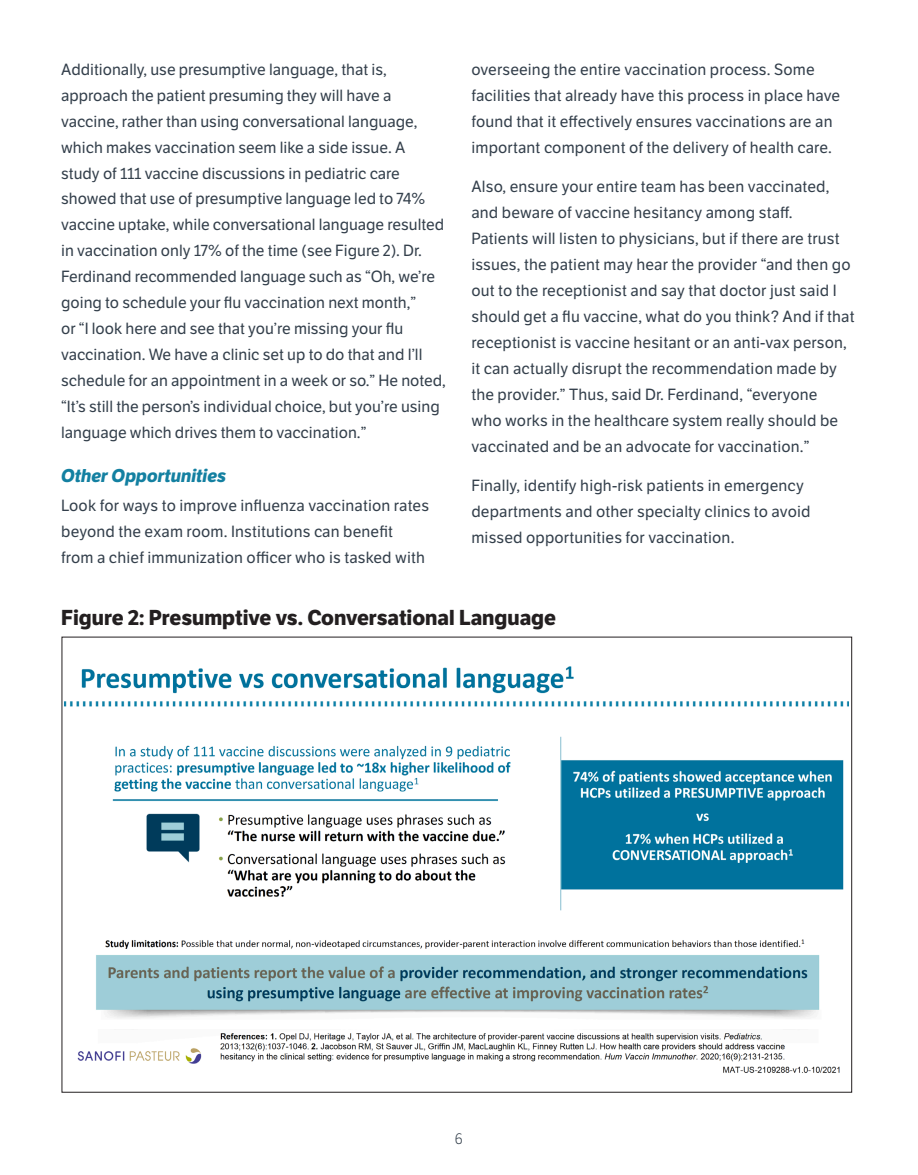
<style>
.page{position:relative;width:918px;height:1175px;background:#fff}
.page>*{position:absolute;margin:0;border:0;box-sizing:border-box;transform-origin:0 0}
.subheads{font:700 21px "LFT Etica";color:#231f20}
.Body_text_10_5_Etica{font:italic 700 18px "LFT Etica";color:#1380a1}
.Body_text_10_5_Etica-2{font:15.75px/26px "LFT Etica";color:#333f4b}
.t1{font:300 15px "LFT Etica";color:#333f4b}
</style>
<div class="page">
<img style="left:64px;top:666px;width:785px;height:353px">
<img style="left:77px;top:1033px;width:763px;height:40px">
<p class="Body_text_10_5_Etica-2" style="left:61px;top:56px;width:386px">Additionally, use presumptive language, that is, approach the patient presuming they will have a vaccine, rather than using conversational language, which makes vaccination seem like a side issue. A study of 111 vaccine discussions in pediatric care showed that use of presumptive language led to 74% vaccine uptake, while conversational language resulted in vaccination only 17% of the time (see Figure 2). Dr.<br>Ferdinand recommended language such as “Oh, we’re going to schedule your flu vaccination next month,”<br>or “I look here and see that you’re missing your flu vaccination. We have a clinic set up to do that and I’ll schedule for an appointment in a week or so.” He noted, “It’s still the person’s individual choice, but you’re using language which drives them to vaccination.”</p>
<p class="Body_text_10_5_Etica" style="left:61px;top:464px;width:167px">Other Opportunities</p>
<p class="Body_text_10_5_Etica-2" style="left:61px;top:492px;width:369px">Look for ways to improve influenza vaccination rates beyond the exam room. Institutions can benefit from a chief immunization officer who is tasked with</p>
<p class="Body_text_10_5_Etica-2" style="left:471px;top:56px;width:370px">overseeing the entire vaccination process. Some facilities that already have this process in place have found that it effectively ensures vaccinations are an important component of the delivery of health care.</p>
<p class="Body_text_10_5_Etica-2" style="left:471px;top:174px;width:385px">Also, ensure your entire team has been vaccinated, and beware of vaccine hesitancy among staff.<br>Patients will listen to physicians, but if there are trust issues, the patient may hear the provider “and then go out to the receptionist and say that doctor just said I should get a flu vaccine, what do you think? And if that receptionist is vaccine hesitant or an anti-vax person, it can actually disrupt the recommendation made by the provider.” Thus, said Dr. Ferdinand, “everyone<br>who works in the healthcare system really should be vaccinated and be an advocate for vaccination.”</p>
<p class="Body_text_10_5_Etica-2" style="left:471px;top:473px;width:341px">Finally, identify high-risk patients in emergency departments and other specialty clinics to avoid missed opportunities for vaccination.</p>
<p class="subheads" style="left:61px;top:605px;width:496px">Figure 2: Presumptive vs. Conversational Language</p>
<p class="t1" style="left:455px;top:1130px;width:10px">6</p>
</div>
